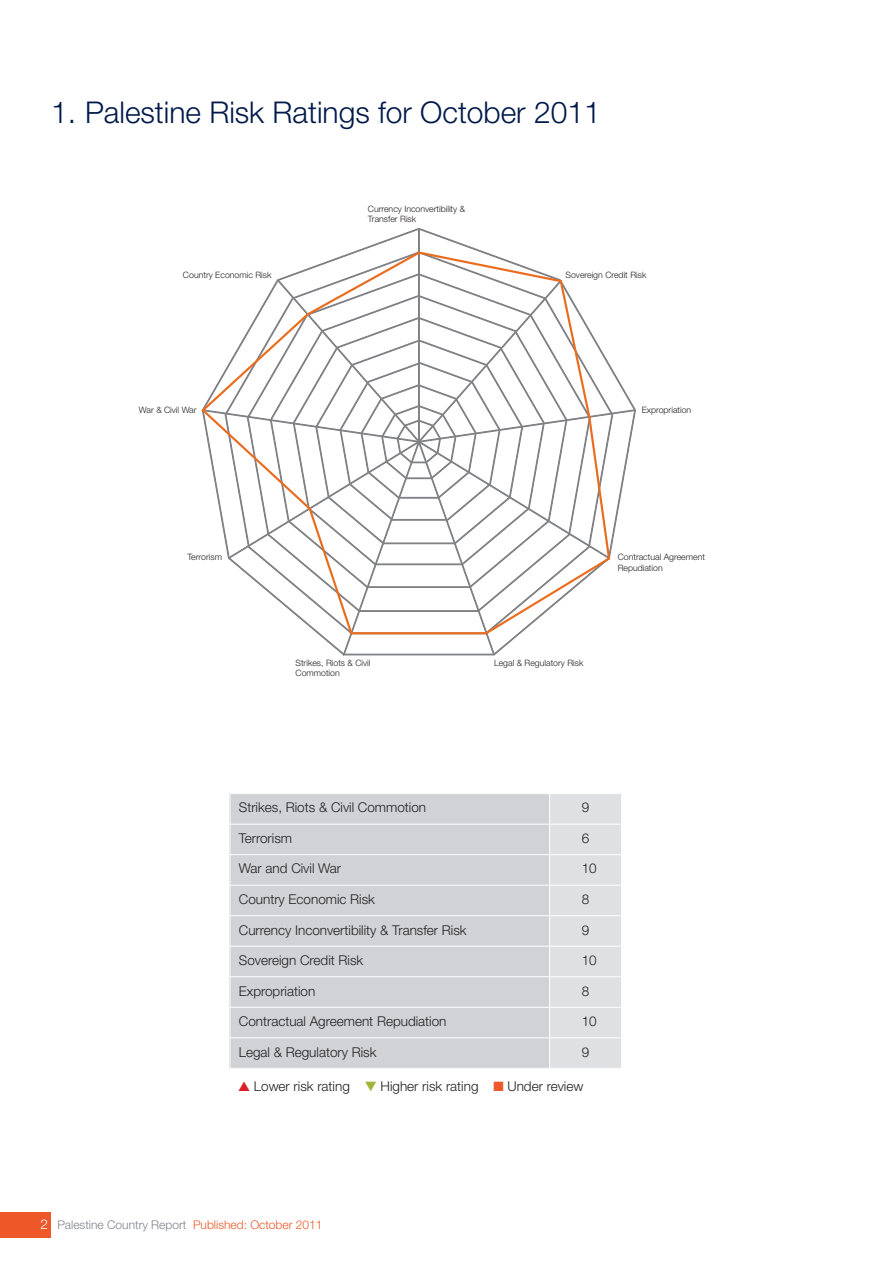
<style>
.page{position:relative;width:893px;height:1263px;background:#fff}
.page>*{position:absolute;margin:0;border:0;box-sizing:border-box;transform-origin:0 0}
.t1{font:300 30px "Helvetica Neue";color:#001949}
.t2{font:300 13.5px "Helvetica Neue";color:#231f20}
.t3{font:300 13.5px "Helvetica Neue";color:#fff}
.t4{font:300 12px "Helvetica Neue";color:#80838a}
.t5{font:300 8.7px/10.5px "Helvetica Neue";color:#231f20}
.s1{color:#dc1f26}
.s2{color:#a1b439}
.s3{color:#ee5829}
</style>
<div class="page">
<div style="left:0;top:1212px;width:51px;height:25px;background:#ee5829"></div>
<svg style="left:319px;top:367px;width:317px;height:289px"></svg>
<div style="left:418px;top:228px;width:2px;height:214px;border:1px solid #808285"></div>
<svg style="left:201px;top:250px;width:410px;height:385px"></svg>
<div style="left:230px;top:793px;width:320px;height:31px;background:#d0d2d6"></div>
<div style="left:550px;top:793px;width:72px;height:31px;background:#dfe0e1"></div>
<div style="left:230px;top:824px;width:320px;height:31px;background:#d0d2d6"></div>
<div style="left:550px;top:824px;width:72px;height:31px;background:#dfe0e1"></div>
<div style="left:230px;top:855px;width:320px;height:30px;background:#d0d2d6"></div>
<div style="left:550px;top:855px;width:72px;height:30px;background:#dfe0e1"></div>
<div style="left:230px;top:885px;width:320px;height:31px;background:#d0d2d6"></div>
<div style="left:550px;top:885px;width:72px;height:31px;background:#dfe0e1"></div>
<div style="left:230px;top:916px;width:320px;height:30px;background:#d0d2d6"></div>
<div style="left:550px;top:916px;width:72px;height:30px;background:#dfe0e1"></div>
<div style="left:230px;top:946px;width:320px;height:31px;background:#d0d2d6"></div>
<div style="left:550px;top:946px;width:72px;height:31px;background:#dfe0e1"></div>
<div style="left:230px;top:977px;width:320px;height:30px;background:#d0d2d6"></div>
<div style="left:550px;top:977px;width:72px;height:30px;background:#dfe0e1"></div>
<div style="left:230px;top:1007px;width:320px;height:31px;background:#d0d2d6"></div>
<div style="left:550px;top:1007px;width:72px;height:31px;background:#dfe0e1"></div>
<div style="left:230px;top:1038px;width:320px;height:31px;background:#d0d2d6"></div>
<div style="left:550px;top:1038px;width:72px;height:31px;background:#dfe0e1"></div>
<hr style="left:230px;top:793px;width:1px;height:276px;background:#fff">
<hr style="left:549px;top:793px;width:1px;height:276px;background:#fff">
<hr style="left:621px;top:793px;width:1px;height:276px;background:#fff">
<hr style="left:230px;top:793px;width:392px;height:1px;background:#fff">
<hr style="left:230px;top:824px;width:392px;height:1px;background:#fff">
<hr style="left:230px;top:854px;width:392px;height:1px;background:#fff">
<hr style="left:230px;top:885px;width:392px;height:1px;background:#fff">
<hr style="left:230px;top:915px;width:392px;height:1px;background:#fff">
<hr style="left:230px;top:946px;width:392px;height:1px;background:#fff">
<hr style="left:230px;top:976px;width:392px;height:1px;background:#fff">
<hr style="left:230px;top:1007px;width:392px;height:1px;background:#fff">
<hr style="left:230px;top:1037px;width:392px;height:1px;background:#fff">
<hr style="left:230px;top:1068px;width:392px;height:1px;background:#fff">
<h1 class="t1" style="left:51px;top:102px;width:551px">1. Palestine Risk Ratings for October 2011</h1>
<p class="t5" style="left:183px;top:271px;width:90px">Country Economic Risk</p>
<p class="t5" style="left:139px;top:405px;width:59px">War &amp; Civil War</p>
<p class="t5" style="left:368px;top:204px;width:99px">Currency Inconvertibility &amp;<br>Transfer Risk</p>
<p class="t5" style="left:565px;top:271px;width:82px">Sovereign Credit Risk</p>
<p class="t5" style="left:642px;top:405px;width:51px">Expropriation</p>
<p class="t5" style="left:187px;top:553px;width:36px">Terrorism</p>
<p class="t5" style="left:295px;top:658px;width:76px">Strikes, Riots &amp; Civil<br>Commotion</p>
<p class="t5" style="left:618px;top:553px;width:89px">Contractual Agreement<br>Repudiation</p>
<p class="t5" style="left:494px;top:658px;width:91px">Legal &amp; Regulatory Risk</p>
<p class="t2" style="left:239px;top:803px;width:189px">Strikes, Riots &amp; Civil Commotion</p>
<p class="t2" style="left:582px;top:803px;width:9px">9</p>
<p class="t2" style="left:239px;top:833px;width:55px">Terrorism</p>
<p class="t2" style="left:582px;top:833px;width:9px">6</p>
<p class="t2" style="left:239px;top:864px;width:104px">War and Civil War</p>
<p class="t2" style="left:582px;top:864px;width:16px">10</p>
<p class="t2" style="left:239px;top:894px;width:138px">Country Economic Risk</p>
<p class="t2" style="left:582px;top:894px;width:9px">8</p>
<p class="t2" style="left:239px;top:925px;width:229px">Currency Inconvertibility &amp; Transfer Risk</p>
<p class="t2" style="left:582px;top:925px;width:9px">9</p>
<p class="t2" style="left:239px;top:955px;width:126px">Sovereign Credit Risk</p>
<p class="t2" style="left:582px;top:955px;width:16px">10</p>
<p class="t2" style="left:239px;top:986px;width:78px">Expropriation</p>
<p class="t2" style="left:582px;top:986px;width:9px">8</p>
<p class="t2" style="left:239px;top:1016px;width:209px">Contractual Agreement Repudiation</p>
<p class="t2" style="left:582px;top:1016px;width:16px">10</p>
<p class="t2" style="left:239px;top:1047px;width:139px">Legal &amp; Regulatory Risk</p>
<p class="t2" style="left:582px;top:1047px;width:9px">9</p>
<p class="t2" style="left:238px;top:1081px;width:347px"><span class="s1">▲</span> Lower risk rating <span class="s2">▼</span> Higher risk rating <span class="s3">■</span> Under review</p>
<p class="t3" style="left:41px;top:1219px;width:9px">2</p>
<p class="t4" style="left:57px;top:1220px;width:267px">Palestine Country Report <span class="s3">Published: October 2011</span></p>
</div>
